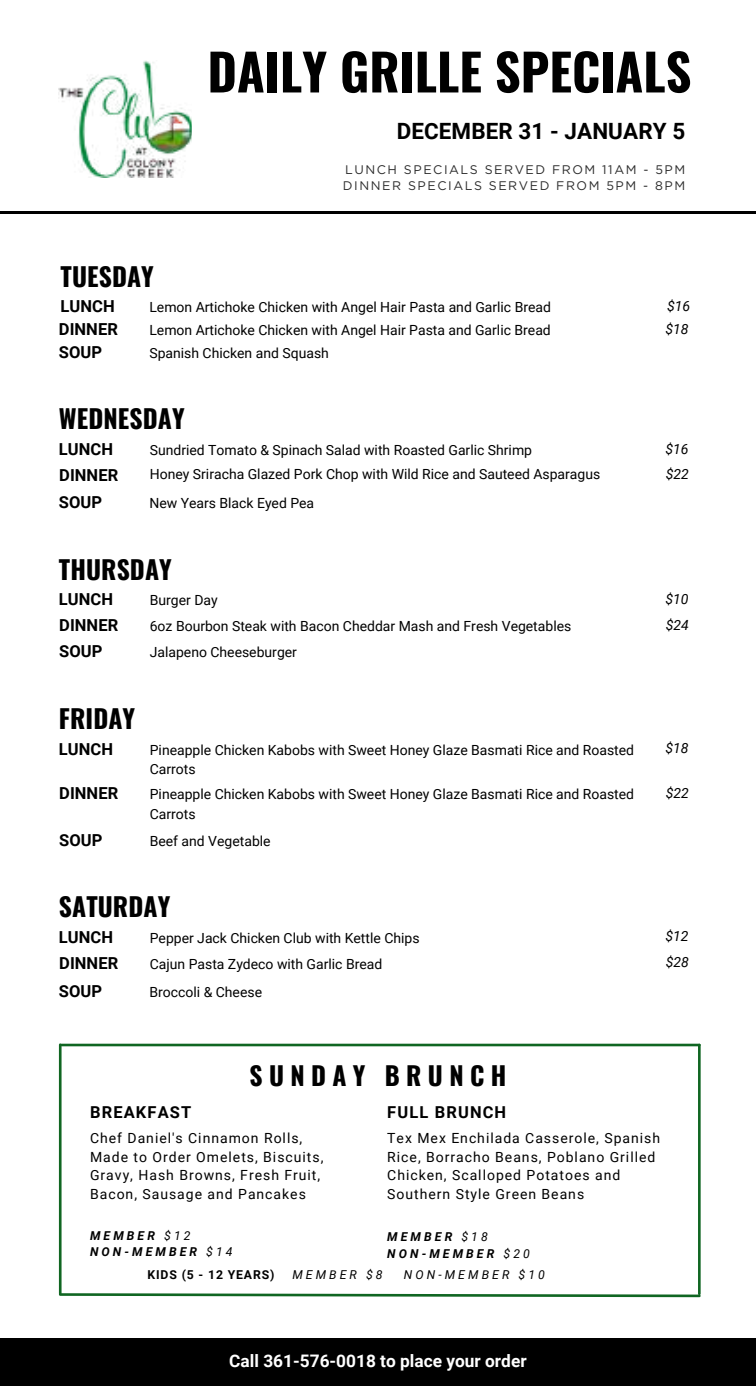
<style>
.page{position:relative;width:756px;height:1386px;background:#fff}
.page>*{position:absolute;margin:0;border:0;box-sizing:border-box;transform-origin:0 0}
.t1{font:700 50.4px "Oswald";color:#000}
.t2{font:700 25.55px "Oswald";letter-spacing:.005em;color:#000}
.t3{font:700 25.55px "Oswald";letter-spacing:.25em;color:#000}
.t4{font:700 22.4px "Roboto";letter-spacing:.005em;color:#000}
.t5{font:700 17.32px "Roboto";color:#fff}
.t6{font:700 16.45px "Roboto";letter-spacing:.005em;color:#000}
.t7{font:700 16.45px "Roboto";letter-spacing:.07em;color:#000}
.t8{font:14px/19.1px "Roboto";color:#000}
.t9{font:14px/18.7px "Roboto";letter-spacing:.07em;color:#000}
.t10{font:italic 14px "Roboto";color:#000}
.t11{font:12.42px/16.6px "Gotham";letter-spacing:.125em;color:#2b2b2b}
.t12{font:italic 700 12.25px/16.3px "Roboto";letter-spacing:.25em;color:#000}
.t13{font:italic 12.25px "Roboto";letter-spacing:.25em;color:#000}
.t14{font:700 12.25px "Roboto";letter-spacing:.07em;color:#000}
.s1{font-weight:400}
</style>
<div class="page">
<hr style="left:0;top:211px;width:756px;height:2px;background:#000">
<img style="left:59px;top:61px;width:132px;height:116px">
<div style="left:0;top:1338px;width:756px;height:48px;background:#000"></div>
<hr style="left:62px;top:1044px;width:637px;height:2px;background:#106622">
<svg style="left:58px;top:1292px;width:643px;height:6px"></svg>
<hr style="left:59px;top:1045px;width:3px;height:249px;background:#106622">
<hr style="left:698px;top:1045px;width:3px;height:249px;background:#106622">
<h1 class="t1" style="left:207px;top:32px;width:486px">DAILY GRILLE SPECIALS</h1>
<h3 class="t4" style="left:397px;top:118px;width:290px">DECEMBER 31 - JANUARY 5</h3>
<p class="t11" style="left:343px;top:161px;width:344px">LUNCH SPECIALS SERVED FROM 11AM - 5PM<br>DINNER SPECIALS SERVED FROM 5PM - 8PM</p>
<h2 class="t2" style="left:61px;top:256px;width:95px">TUESDAY</h2>
<p class="t6" style="left:61px;top:297px;width:56px">LUNCH</p>
<p class="t8" style="left:149px;top:298px;width:403px">Lemon Artichoke Chicken with Angel Hair Pasta and Garlic Bread</p>
<p class="t10" style="left:667px;top:298px;width:25px">$16</p>
<p class="t6" style="left:59px;top:320px;width:61px">DINNER</p>
<p class="t8" style="left:149px;top:320px;width:403px">Lemon Artichoke Chicken with Angel Hair Pasta and Garlic Bread</p>
<p class="t10" style="left:665px;top:321px;width:25px">$18</p>
<p class="t6" style="left:59px;top:342px;width:45px">SOUP</p>
<p class="t8" style="left:149px;top:343px;width:181px">Spanish Chicken and Squash</p>
<h2 class="t2" style="left:59px;top:399px;width:127px">WEDNESDAY</h2>
<p class="t6" style="left:59px;top:440px;width:56px">LUNCH</p>
<p class="t8" style="left:150px;top:441px;width:384px">Sundried Tomato &amp; Spinach Salad with Roasted Garlic Shrimp</p>
<p class="t10" style="left:665px;top:441px;width:25px">$16</p>
<p class="t6" style="left:59px;top:466px;width:61px">DINNER</p>
<p class="t8" style="left:150px;top:465px;width:452px">Honey Sriracha Glazed Pork Chop with Wild Rice and Sauteed Asparagus</p>
<p class="t10" style="left:666px;top:467px;width:25px">$22</p>
<p class="t6" style="left:59px;top:493px;width:45px">SOUP</p>
<p class="t8" style="left:149px;top:493px;width:166px">New Years Black Eyed Pea</p>
<h2 class="t2" style="left:59px;top:549px;width:114px">THURSDAY</h2>
<p class="t6" style="left:59px;top:590px;width:56px">LUNCH</p>
<p class="t8" style="left:150px;top:591px;width:69px">Burger Day</p>
<p class="t10" style="left:665px;top:591px;width:25px">$10</p>
<p class="t6" style="left:59px;top:616px;width:61px">DINNER</p>
<p class="t8" style="left:150px;top:617px;width:423px">6oz Bourbon Steak with Bacon Cheddar Mash and Fresh Vegetables</p>
<p class="t10" style="left:666px;top:617px;width:25px">$24</p>
<p class="t6" style="left:59px;top:642px;width:45px">SOUP</p>
<p class="t8" style="left:150px;top:643px;width:149px">Jalapeno Cheeseburger</p>
<h2 class="t2" style="left:59px;top:698px;width:78px">FRIDAY</h2>
<p class="t6" style="left:59px;top:739px;width:56px">LUNCH</p>
<p class="t8" style="left:150px;top:740px;width:486px">Pineapple Chicken Kabobs with Sweet Honey Glaze Basmati Rice and Roasted<br>Carrots</p>
<p class="t10" style="left:665px;top:740px;width:25px">$18</p>
<p class="t6" style="left:59px;top:784px;width:61px">DINNER</p>
<p class="t8" style="left:150px;top:785px;width:486px">Pineapple Chicken Kabobs with Sweet Honey Glaze Basmati Rice and Roasted<br>Carrots</p>
<p class="t10" style="left:666px;top:785px;width:25px">$22</p>
<p class="t6" style="left:59px;top:830px;width:45px">SOUP</p>
<p class="t8" style="left:150px;top:831px;width:122px">Beef and Vegetable</p>
<h2 class="t2" style="left:59px;top:887px;width:113px">SATURDAY</h2>
<p class="t6" style="left:59px;top:928px;width:56px">LUNCH</p>
<p class="t8" style="left:150px;top:929px;width:271px">Pepper Jack Chicken Club with Kettle Chips</p>
<p class="t10" style="left:665px;top:929px;width:25px">$12</p>
<p class="t6" style="left:59px;top:954px;width:61px">DINNER</p>
<p class="t8" style="left:150px;top:954px;width:234px">Cajun Pasta Zydeco with Garlic Bread</p>
<p class="t10" style="left:666px;top:954px;width:25px">$28</p>
<p class="t6" style="left:59px;top:982px;width:45px">SOUP</p>
<p class="t8" style="left:149px;top:983px;width:114px">Broccoli &amp; Cheese</p>
<h2 class="t3" style="left:250px;top:1056px;width:258px">SUNDAY BRUNCH</h2>
<p class="t7" style="left:90px;top:1102px;width:103px">BREAKFAST</p>
<p class="t9" style="left:90px;top:1129px;width:235px">Chef Daniel's Cinnamon Rolls,<br>Made to Order Omelets, Biscuits,<br>Gravy, Hash Browns, Fresh Fruit,<br>Bacon, Sausage and Pancakes</p>
<p class="t12" style="left:90px;top:1227px;width:144px">MEMBER <span class="s1">$12<br></span>NON-MEMBER <span class="s1">$14</span></p>
<p class="t7" style="left:387px;top:1102px;width:120px">FULL BRUNCH</p>
<p class="t9" style="left:387px;top:1129px;width:274px">Tex Mex Enchilada Casserole, Spanish Rice, Borracho Beans, Poblano Grilled Chicken, Scalloped Potatoes and Southern Style Green Beans</p>
<p class="t12" style="left:387px;top:1229px;width:144px">MEMBER <span class="s1">$18<br></span>NON-MEMBER <span class="s1">$20</span></p>
<p class="t14" style="left:147px;top:1267px;width:128px">KIDS (5 - 12 YEARS)</p>
<p class="t13" style="left:292px;top:1267px;width:92px">MEMBER $8</p>
<p class="t13" style="left:404px;top:1267px;width:142px">NON-MEMBER $10</p>
<p class="t5" style="left:229px;top:1351px;width:299px">Call 361-576-0018 to place your order</p>
</div>
